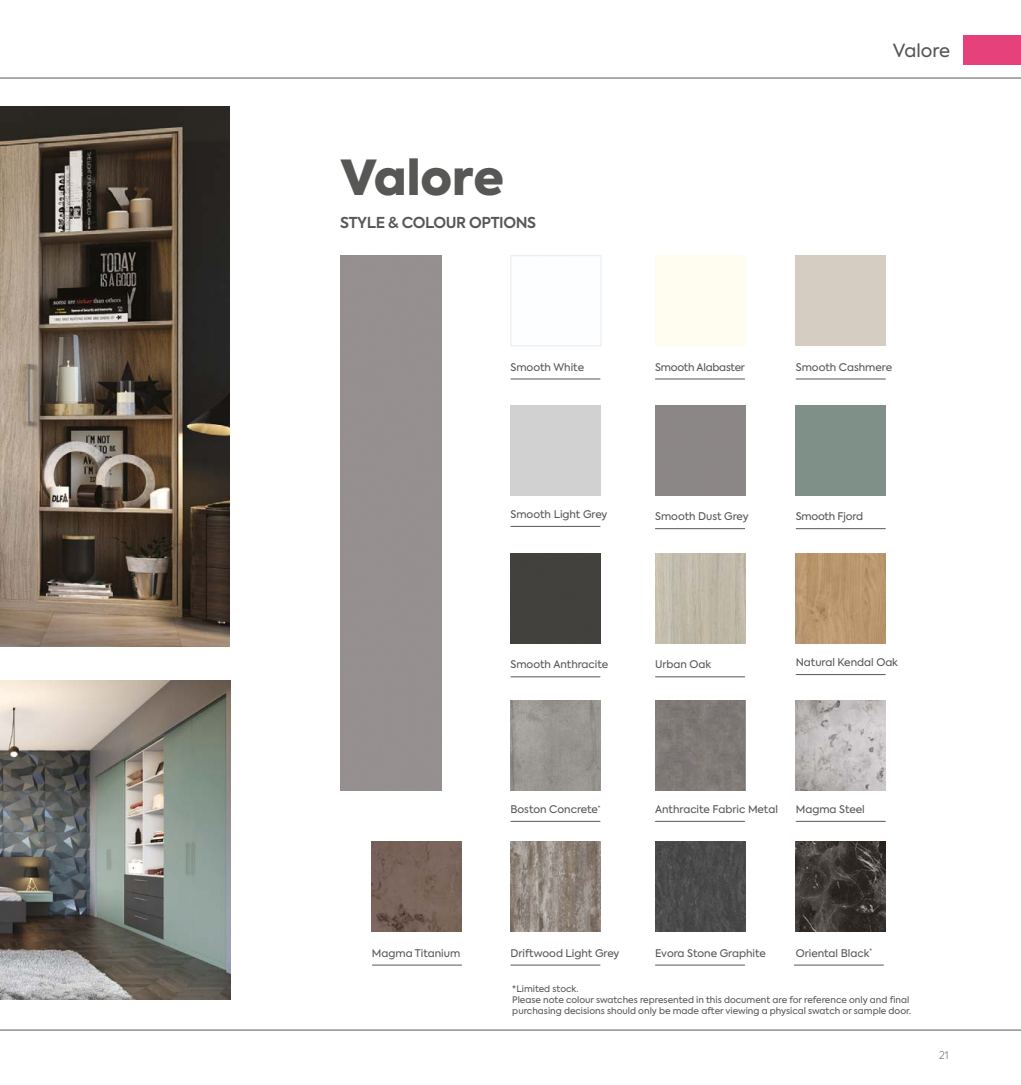
<style>
.page{position:relative;width:1021px;height:1085px;background:#fff}
.page>*{position:absolute;margin:0;border:0;box-sizing:border-box;transform-origin:0 0}
.t1{font:900 48px "Axiforma";color:#575756}
.t2{font:18px "Axiforma";color:#575756}
.t3{font:600 15px "Axiforma";letter-spacing:-.025em;color:#575756}
.t4{font:10.5px "Axiforma";color:#575756}
.t5{font:10.5px "Axiforma";letter-spacing:-.02em;color:#575756}
.t6{font:300 10.5px "Axiforma";color:#706f6f}
.t7{font:9px/10.8px "Axiforma";color:#575756}
</style>
<div class="page">
<hr style="left:511px;top:378px;width:89px;height:1px;background:#575756">
<div style="left:510px;top:255px;width:91px;height:91px;border:1px solid #ebeaeb"></div>
<hr style="left:655px;top:378px;width:89px;height:1px;background:#575756">
<hr style="left:655px;top:528px;width:89px;height:1px;background:#575756">
<hr style="left:796px;top:528px;width:89px;height:1px;background:#575756">
<hr style="left:796px;top:674px;width:89px;height:1px;background:#575756">
<img style="left:795px;top:553px;width:90px;height:90px">
<hr style="left:511px;top:820px;width:89px;height:1px;background:#575756">
<img style="left:510px;top:700px;width:90px;height:90px">
<hr style="left:796px;top:378px;width:89px;height:1px;background:#575756">
<hr style="left:511px;top:964px;width:89px;height:1px;background:#575756">
<img style="left:510px;top:841px;width:90px;height:90px">
<hr style="left:372px;top:964px;width:89px;height:1px;background:#575756">
<img style="left:372px;top:841px;width:90px;height:90px">
<hr style="left:794px;top:964px;width:89px;height:1px;background:#575756">
<img style="left:795px;top:841px;width:90px;height:90px">
<hr style="left:655px;top:964px;width:89px;height:1px;background:#575756">
<img style="left:655px;top:841px;width:90px;height:90px">
<hr style="left:511px;top:526px;width:89px;height:1px;background:#575756">
<hr style="left:511px;top:676px;width:89px;height:1px;background:#575756">
<div style="left:510px;top:553px;width:90px;height:90px;background:#42413d"></div>
<hr style="left:655px;top:676px;width:89px;height:1px;background:#575756">
<img style="left:655px;top:553px;width:90px;height:90px">
<hr style="left:655px;top:820px;width:89px;height:1px;background:#575756">
<div style="left:655px;top:700px;width:89px;height:90px;background:#7e7976"></div>
<hr style="left:796px;top:820px;width:89px;height:1px;background:#575756">
<img style="left:795px;top:700px;width:90px;height:90px">
<hr style="left:0;top:1029px;width:1020px;height:1px;background:#575756">
<hr style="left:0;top:78px;width:1020px;height:1px;background:#575756">
<img style="left:0;top:106px;width:230px;height:540px">
<img style="left:0;top:680px;width:230px;height:319px">
<div style="left:963px;top:35px;width:57px;height:30px;background:#e6417a"></div>
<h1 class="t1" style="left:340px;top:143px;width:165px">Valore</h1>
<h3 class="t3" style="left:340px;top:212px;width:197px">STYLE &amp; COLOUR OPTIONS</h3>
<h2 class="t2" style="left:892px;top:39px;width:59px">Valore</h2>
<p class="t4" style="left:510px;top:360px;width:75px">Smooth White</p>
<p class="t5" style="left:655px;top:360px;width:91px">Smooth Alabaster</p>
<p class="t4" style="left:795px;top:360px;width:98px">Smooth Cashmere</p>
<p class="t4" style="left:510px;top:507px;width:98px">Smooth Light Grey</p>
<p class="t4" style="left:655px;top:509px;width:95px">Smooth Dust Grey</p>
<p class="t5" style="left:795px;top:509px;width:69px">Smooth Fjord</p>
<p class="t4" style="left:510px;top:657px;width:99px">Smooth Anthracite</p>
<p class="t4" style="left:655px;top:657px;width:58px">Urban Oak</p>
<p class="t4" style="left:795px;top:655px;width:104px">Natural Kendal Oak</p>
<p class="t4" style="left:510px;top:802px;width:92px">Boston Concrete<sup>*</sup></p>
<p class="t4" style="left:655px;top:802px;width:124px">Anthracite Fabric Metal</p>
<p class="t4" style="left:795px;top:802px;width:71px">Magma Steel</p>
<p class="t4" style="left:372px;top:946px;width:90px">Magma Titanium</p>
<p class="t4" style="left:510px;top:946px;width:110px">Driftwood Light Grey</p>
<p class="t4" style="left:795px;top:946px;width:78px">Oriental Black<sup>*</sup></p>
<p class="t4" style="left:655px;top:946px;width:112px">Evora Stone Graphite</p>
<p class="t7" style="left:512px;top:983px;width:400px">*Limited stock.<br>Please note colour swatches represented in this document are for reference only and final purchasing decisions should only be made after viewing a physical swatch or sample door.</p>
<p class="t6" style="left:939px;top:1048px;width:11px">21</p>
</div>
